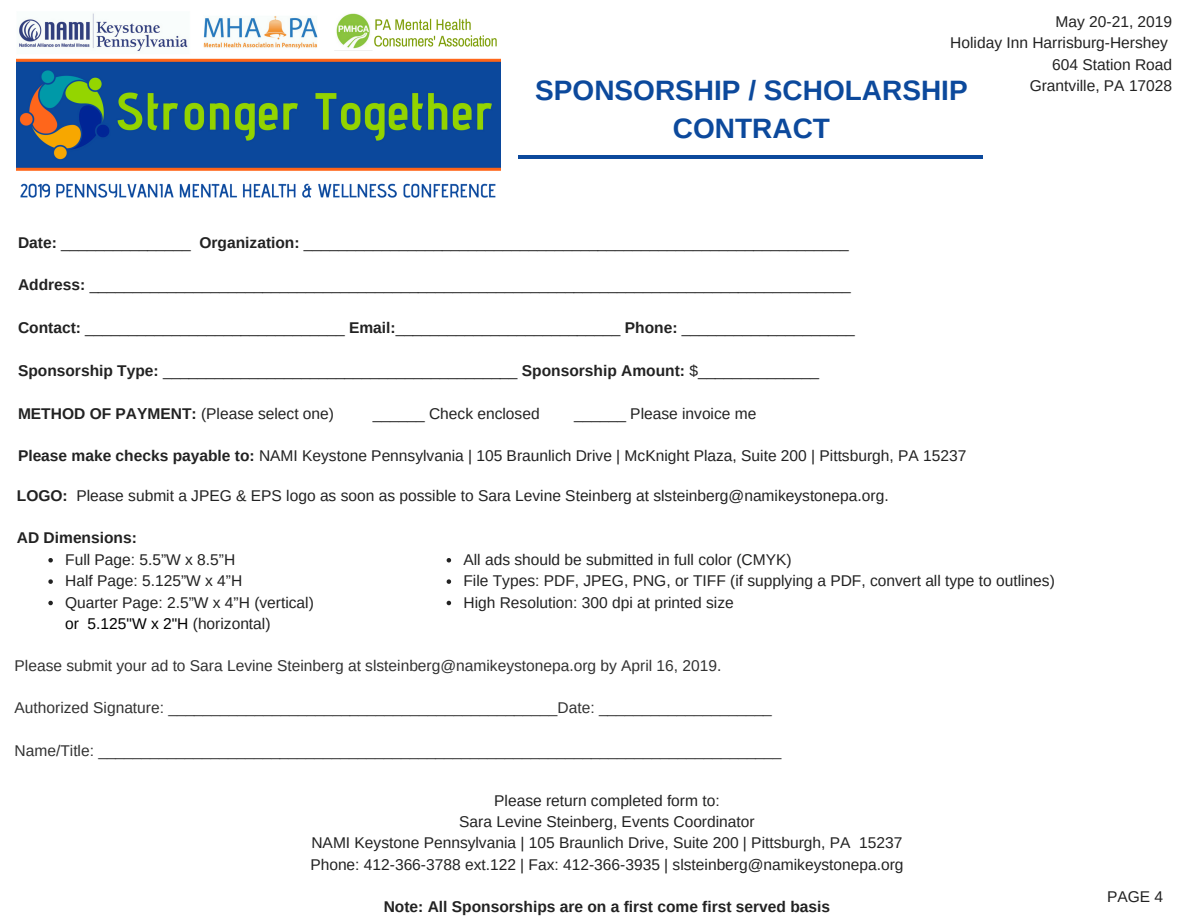
<style>
.page{position:relative;width:1188px;height:918px;background:#fff}
.page>*{position:absolute;margin:0;border:0;box-sizing:border-box;transform-origin:0 0}
.t1{font:700 28.05px/38.2px "Arimo";color:#0c499c;text-align:center}
.t2{font:15.6px/21.3px "Arimo";color:#222}
.t3{font:15.6px "Arimo";color:#323232}
.t4{font:700 15.6px "Arimo";color:#222}
.s1{font-weight:700}
.s2{color:#000}
</style>
<div class="page">
<hr style="left:485px;top:155px;width:500px;height:4px;background:#0c499c">
<div style="left:983px;top:126px;width:64px;height:64px;background:#fff"></div>
<div style="left:502px;top:141px;width:15px;height:33px;background:#fff"></div>
<svg style="left:48px;top:558px;width:5px;height:4px"></svg>
<svg style="left:48px;top:579px;width:5px;height:5px"></svg>
<svg style="left:48px;top:601px;width:5px;height:4px"></svg>
<svg style="left:447px;top:558px;width:4px;height:4px"></svg>
<svg style="left:447px;top:579px;width:4px;height:5px"></svg>
<svg style="left:447px;top:601px;width:4px;height:4px"></svg>
<img style="left:17px;top:13px;width:484px;height:185px">
<p class="t2" style="left:950px;top:11px;width:223px;text-align:right">May 20-21, 2019<br>Holiday Inn Harrisburg-Hershey<br>604 Station Road<br>Grantville, PA 17028</p>
<h1 class="t1" style="left:535px;top:71px;width:434px">SPONSORSHIP / SCHOLARSHIP<br>CONTRACT</h1>
<p class="t2" style="left:18px;top:231px;width:832px"><span class="s1">Date:</span> _______________ <span class="s1">Organization:</span> _______________________________________________________________</p>
<p class="t2" style="left:18px;top:274px;width:834px"><span class="s1">Address:</span> ________________________________________________________________________________________</p>
<p class="t2" style="left:18px;top:317px;width:838px"><span class="s1">Contact:</span> ______________________________ <span class="s1">Email:</span>__________________________ <span class="s1">Phone:</span> ____________________</p>
<p class="t2" style="left:18px;top:360px;width:803px"><span class="s1">Sponsorship Type:</span> _________________________________________ <span class="s1">Sponsorship Amount:</span> $______________</p>
<p class="t2" style="left:18px;top:402px;width:318px"><span class="s1">METHOD OF PAYMENT:</span> (Please select one)</p>
<p class="t2" style="left:373px;top:402px;width:168px">______ Check enclosed</p>
<p class="t2" style="left:574px;top:402px;width:184px">______ Please invoice me</p>
<p class="t2" style="left:18px;top:445px;width:950px"><span class="s1">Please make checks payable to:</span> NAMI Keystone Pennsylvania | 105 Braunlich Drive | McKnight Plaza, Suite 200 | Pittsburgh, PA 15237</p>
<p class="t2" style="left:17px;top:485px;width:873px"><span class="s1">LOGO:</span> Please submit a JPEG &amp; EPS logo as soon as possible to Sara Levine Steinberg at slsteinberg@namikeystonepa.org.</p>
<p class="t4" style="left:17px;top:529px;width:122px">AD Dimensions:</p>
<p class="t2" style="left:65px;top:549px;width:250px">Full Page: 5.5”W x 8.5”H<br>Half Page: 5.125”W x 4”H<br>Quarter Page: 2.5”W x 4”H (vertical) <span class="s2">or 5.125"W x 2"H</span> (horizontal)</p>
<p class="t2" style="left:463px;top:549px;width:593px">All ads should be submitted in full color (CMYK)<br>File Types: PDF, JPEG, PNG, or TIFF (if supplying a PDF, convert all type to outlines)<br>High Resolution: 300 dpi at printed size</p>
<p class="t3" style="left:15px;top:656px;width:708px">Please submit your ad to Sara Levine Steinberg at slsteinberg@namikeystonepa.org by April 16, 2019.</p>
<p class="t3" style="left:15px;top:699px;width:759px">Authorized Signature: _____________________________________________Date: ____________________</p>
<p class="t3" style="left:15px;top:742px;width:768px">Name/Title: _______________________________________________________________________________</p>
<p class="t2" style="left:310px;top:789px;width:595px;text-align:center">Please return completed form to:<br>Sara Levine Steinberg, Events Coordinator<br>NAMI Keystone Pennsylvania | 105 Braunlich Drive, Suite 200 | Pittsburgh, PA 15237<br>Phone: 412-366-3788 ext.122 | Fax: 412-366-3935 | slsteinberg@namikeystonepa.org</p>
<p class="t4" style="left:384px;top:898px;width:448px">Note: All Sponsorships are on a first come first served basis</p>
<p class="t2" style="left:1107px;top:886px;width:58px">PAGE 4</p>
</div>
